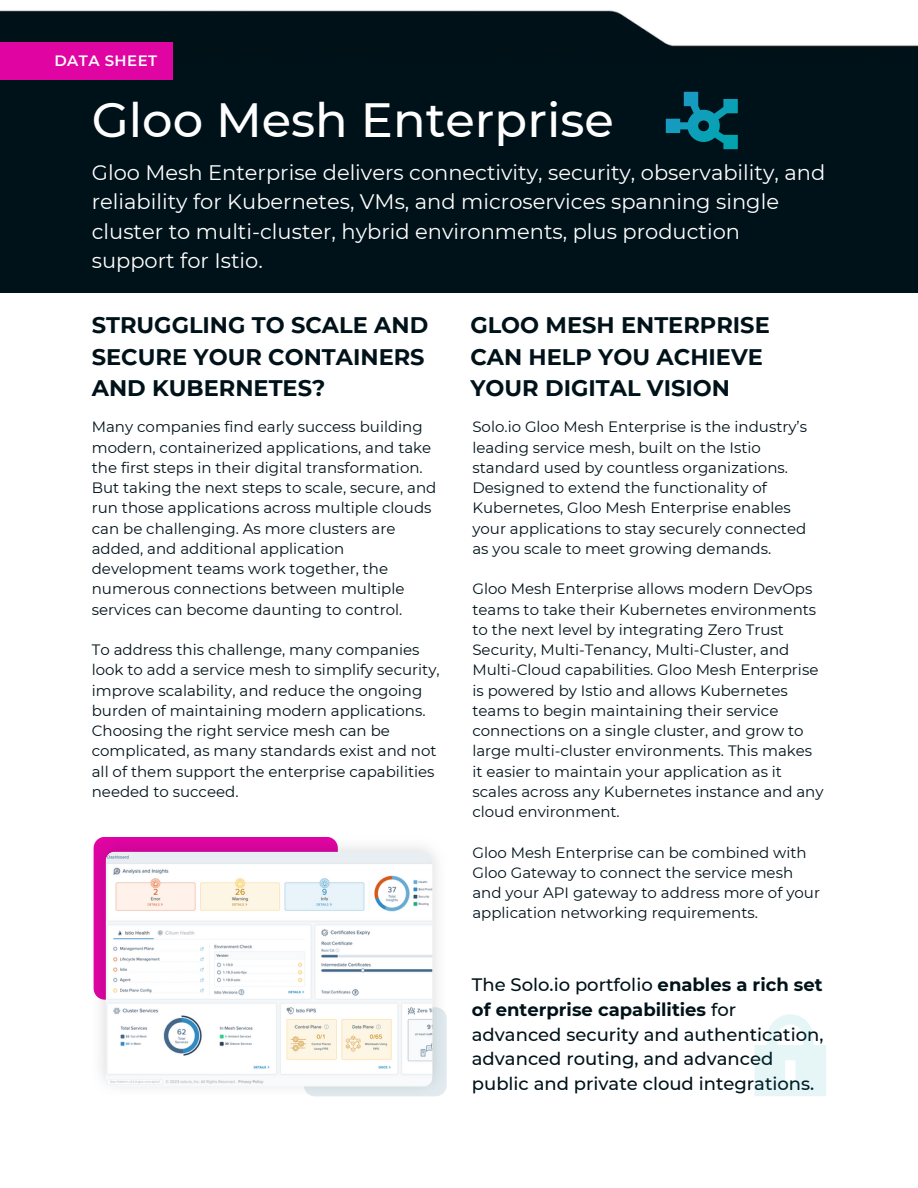
<style>
.page{position:relative;width:918px;height:1188px;background:#fff}
.page>*{position:absolute;margin:0;border:0;box-sizing:border-box;transform-origin:0 0}
.t1{font:500 48px "Montserrat";color:#fff}
.t2{font:700 22.5px/31.5px "Montserrat";color:#001219}
.t3{font:21px/29.2px "Montserrat";color:#fff}
.t4{font:500 18px/24.8px "Montserrat";color:#001219}
.t5{font:15px/20.2px "Montserrat";color:#001219}
.t6{font:600 15px "Montserrat";letter-spacing:.03em;color:#fff}
.s1{font-weight:700}
</style>
<div class="page">
<div style="left:0;top:53px;width:918px;height:240px;background:#001219"></div>
<img style="left:0;top:10px;width:918px;height:47px">
<div style="left:0;top:43px;width:172px;height:37px;background:#e005a3"></div>
<img style="left:93px;top:837px;width:353px;height:260px">
<img style="left:106px;top:852px;width:326px;height:234px;border-radius:9px">
<svg style="left:666px;top:92px;width:72px;height:57px"></svg>
<svg style="left:755px;top:1014px;width:71px;height:82px"></svg>
<p class="t6" style="left:54px;top:51px;width:104px">DATA SHEET</p>
<p class="t1" style="left:92px;top:91px;width:524px">Gloo Mesh Enterprise</p>
<p class="t3" style="left:92px;top:158px;width:735px">Gloo Mesh Enterprise delivers connectivity, security, observability, and reliability for Kubernetes, VMs, and microservices spanning single cluster to multi-cluster, hybrid environments, plus production support for Istio.</p>
<p class="t2" style="left:92px;top:309px;width:338px">STRUGGLING TO SCALE AND<br>SECURE YOUR CONTAINERS<br>AND KUBERNETES?</p>
<p class="t5" style="left:92px;top:417px;width:346px">Many companies find early success building modern, containerized applications, and take the first steps in their digital transformation.<br>But taking the next steps to scale, secure, and run those applications across multiple clouds can be challenging. As more clusters are added, and additional application development teams work together, the numerous connections between multiple services can become daunting to control.</p>
<p class="t5" style="left:92px;top:640px;width:349px">To address this challenge, many companies look to add a service mesh to simplify security, improve scalability, and reduce the ongoing burden of maintaining modern applications.<br>Choosing the right service mesh can be complicated, as many standards exist and not all of them support the enterprise capabilities needed to succeed.</p>
<p class="t2" style="left:470px;top:309px;width:301px">GLOO MESH ENTERPRISE<br>CAN HELP YOU ACHIEVE<br>YOUR DIGITAL VISION</p>
<p class="t5" style="left:472px;top:417px;width:336px">Solo.io Gloo Mesh Enterprise is the industry’s leading service mesh, built on the Istio standard used by countless organizations.<br>Designed to extend the functionality of Kubernetes, Gloo Mesh Enterprise enables your applications to stay securely connected as you scale to meet growing demands.</p>
<p class="t5" style="left:472px;top:579px;width:353px">Gloo Mesh Enterprise allows modern DevOps teams to take their Kubernetes environments to the next level by integrating Zero Trust Security, Multi-Tenancy, Multi-Cluster, and Multi-Cloud capabilities. Gloo Mesh Enterprise is powered by Istio and allows Kubernetes teams to begin maintaining their service connections on a single cluster, and grow to large multi-cluster environments. This makes it easier to maintain your application as it scales across any Kubernetes instance and any cloud environment.</p>
<p class="t5" style="left:472px;top:842px;width:349px">Gloo Mesh Enterprise can be combined with Gloo Gateway to connect the service mesh and your API gateway to address more of your application networking requirements.</p>
<p class="t4" style="left:472px;top:972px;width:353px">The Solo.io portfolio <span class="s1">enables a rich set of enterprise capabilities</span> for advanced security and authentication, advanced routing, and advanced public and private cloud integrations.</p>
</div>
